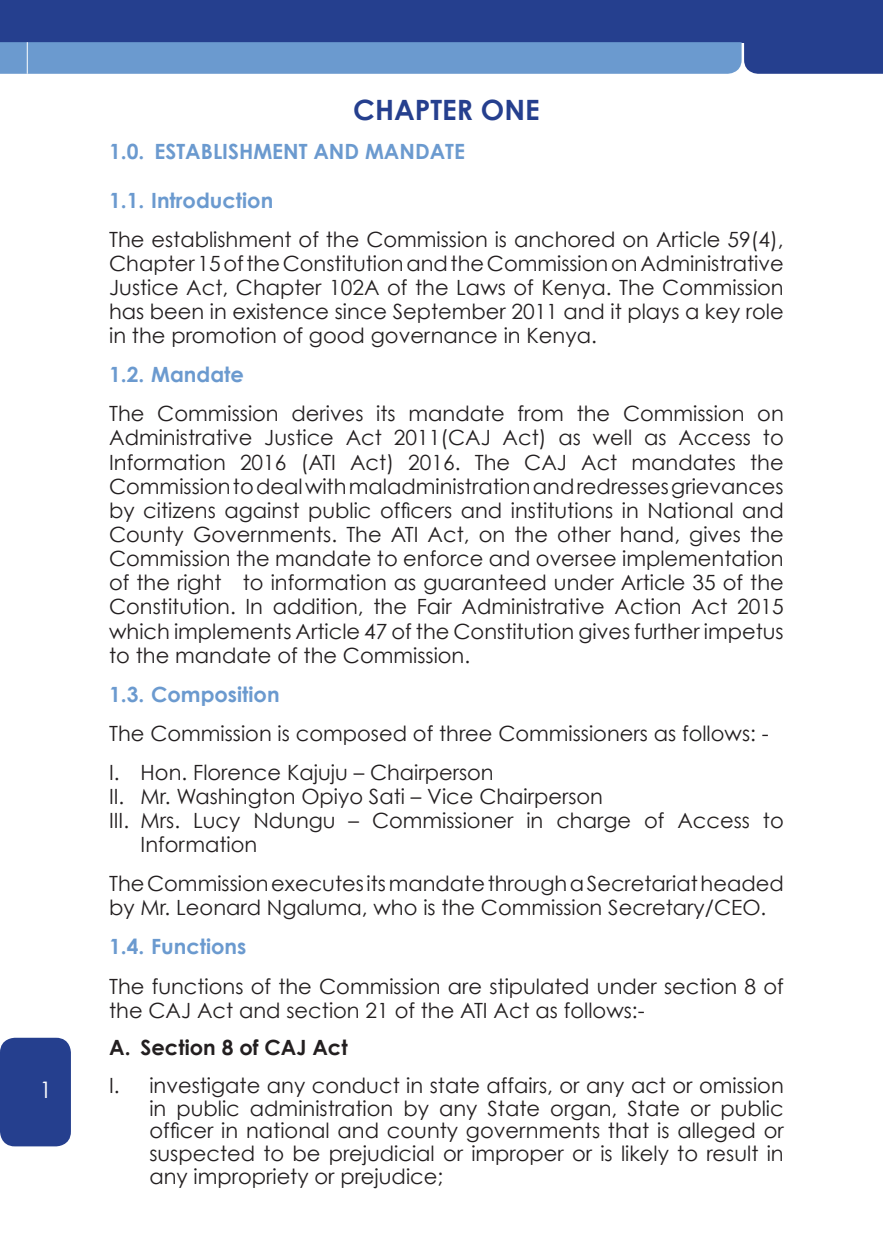
<style>
.page{position:relative;width:883px;height:1260px;background:#fff}
.page>*{position:absolute;margin:0;border:0;box-sizing:border-box;transform-origin:0 0}
.t1{font:700 28px "Century Gothic";color:#253f8e}
.t2{font:22.75px "Century Gothic";color:#fff}
.List_Paragraph{font:21px/24.2px "Century Gothic";color:#231f20;text-align:justify}
.t3{font:700 21px "Century Gothic";color:#6b9acf}
.List_Paragraph-2{font:700 21px "Century Gothic";color:#231f20}
</style>
<div class="page">
<div style="left:0;top:0;width:883px;height:42px;background:#253f8e"></div>
<svg style="left:0;top:42px;width:883px;height:32px;background:#618cc5"></svg>
<div style="left:0;top:1038px;width:71px;height:108px;background:#253f8e;border-radius:15px"></div>
<p class="t2" style="left:40px;top:1076px;width:14px">1</p>
<p class="t1" style="left:353px;top:92px;width:188px">CHAPTER ONE</p>
<p class="t3" style="left:109px;top:138px;width:357px">1.0. ESTABLISHMENT AND MANDATE</p>
<p class="t3" style="left:109px;top:187px;width:166px">1.1. Introduction</p>
<p class="List_Paragraph" style="left:109px;top:227px;width:676px">The establishment of the Commission is anchored on Article 59(4), Chapter 15 of the Constitution and the Commission on Administrative Justice Act, Chapter 102A of the Laws of Kenya. The Commission has been in existence since September 2011 and it plays a key role in the promotion of good governance in Kenya.</p>
<p class="t3" style="left:109px;top:361px;width:136px">1.2. Mandate</p>
<p class="List_Paragraph" style="left:109px;top:401px;width:676px">The Commission derives its mandate from the Commission on Administrative Justice Act 2011(CAJ Act) as well as Access to Information 2016 (ATI Act) 2016. The CAJ Act mandates the Commission to deal with maladministration and redresses grievances by citizens against public officers and institutions in National and County Governments. The ATI Act, on the other hand, gives the Commission the mandate to enforce and oversee implementation of the right to information as guaranteed under Article 35 of the Constitution. In addition, the Fair Administrative Action Act 2015 which implements Article 47 of the Constitution gives further impetus to the mandate of the Commission.</p>
<p class="t3" style="left:109px;top:681px;width:172px">1.3. Composition</p>
<p class="List_Paragraph" style="left:109px;top:721px;width:661px">The Commission is composed of three Commissioners as follows: -</p>
<p class="List_Paragraph" style="left:109px;top:760px;width:386px">I. Hon. Florence Kajuju – Chairperson</p>
<p class="List_Paragraph" style="left:109px;top:784px;width:495px">II. Mr. Washington Opiyo Sati – Vice Chairperson</p>
<p class="List_Paragraph" style="left:141px;top:808px;width:645px;text-indent:-31px">III. Mrs. Lucy Ndungu – Commissioner in charge of Access to<br>Information</p>
<p class="List_Paragraph" style="left:109px;top:871px;width:676px">The Commission executes its mandate through a Secretariat headed by Mr. Leonard Ngaluma, who is the Commission Secretary/CEO.</p>
<p class="t3" style="left:109px;top:934px;width:139px">1.4. Functions</p>
<p class="List_Paragraph" style="left:109px;top:974px;width:676px">The functions of the Commission are stipulated under section 8 of the CAJ Act and section 21 of the ATI Act as follows:-</p>
<p class="List_Paragraph-2" style="left:109px;top:1034px;width:240px">A. Section 8 of CAJ Act</p>
<p class="List_Paragraph" style="left:149px;top:1074px;width:636px;line-height:22.8px;text-indent:-40px">I. investigate any conduct in state affairs, or any act or omission in public administration by any State organ, State or public officer in national and county governments that is alleged or suspected to be prejudicial or improper or is likely to result in any impropriety or prejudice;</p>
</div>
